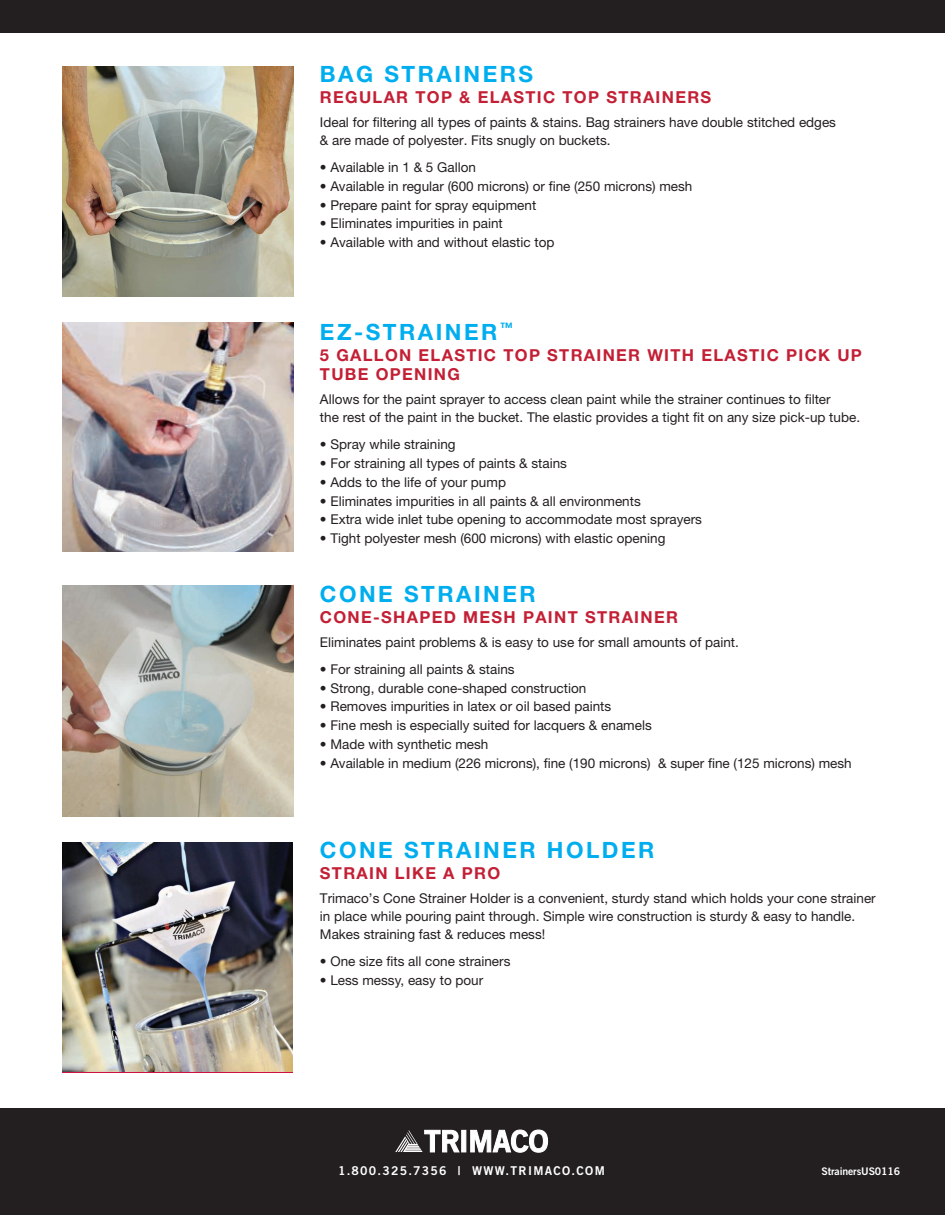
<style>
.page{position:relative;width:945px;height:1215px;background:#fff}
.page>*{position:absolute;margin:0;border:0;box-sizing:border-box;transform-origin:0 0}
.t1{font:700 22.5px "Helvetica Neue";letter-spacing:.11em;color:#00aeef}
.t2{font:700 16.5px/19.8px "Helvetica Neue";letter-spacing:.08em;color:#c31f35}
.t3{font:13.5px/18px "Helvetica Neue";color:#231f20}
.t4{font:12.15px "Trade Gothic Bold Two";letter-spacing:.105em;color:#fff}
.t5{font:10.5px "Trade Gothic Bold Two";letter-spacing:-.01em;color:#fff}
</style>
<div class="page">
<img style="left:62px;top:66px;width:231px;height:230px">
<img style="left:62px;top:323px;width:231px;height:228px">
<img style="left:62px;top:586px;width:231px;height:230px">
<img style="left:62px;top:842px;width:230px;height:230px">
<div style="left:0;top:1109px;width:945px;height:106px;background:#231f20"></div>
<svg style="left:461px;top:1130px;width:5px;height:22px"></svg>
<svg style="left:470px;top:1129px;width:79px;height:24px"></svg>
<svg style="left:395px;top:1129px;width:65px;height:24px"></svg>
<div style="left:0;top:0;width:945px;height:32px;background:#231f20"></div>
<h1 class="t1" style="left:320px;top:60px;width:215px">BAG STRAINERS</h1>
<p class="t2" style="left:320px;top:87px;width:393px">REGULAR TOP &amp; ELASTIC TOP STRAINERS</p>
<p class="t3" style="left:320px;top:113px;width:518px">Ideal for filtering all types of paints &amp; stains. Bag strainers have double stitched edges &amp; are made of polyester. Fits snugly on buckets.</p>
<p class="t3" style="left:320px;top:158px;width:158px">• Available in 1 &amp; 5 Gallon</p>
<p class="t3" style="left:320px;top:177px;width:374px">• Available in regular (600 microns) or fine (250 microns) mesh</p>
<p class="t3" style="left:320px;top:196px;width:218px">• Prepare paint for spray equipment</p>
<p class="t3" style="left:320px;top:214px;width:184px">• Eliminates impurities in paint</p>
<p class="t3" style="left:320px;top:233px;width:236px">• Available with and without elastic top</p>
<h1 class="t1" style="left:320px;top:318px;width:194px">EZ-STRAINER<sup>™</sup></h1>
<p class="t2" style="left:320px;top:345px;width:543px">5 GALLON ELASTIC TOP STRAINER WITH ELASTIC PICK UP<br>TUBE OPENING</p>
<p class="t3" style="left:320px;top:390px;width:542px">Allows for the paint sprayer to access clean paint while the strainer continues to filter<br>the rest of the paint in the bucket. The elastic provides a tight fit on any size pick-up tube.</p>
<p class="t3" style="left:320px;top:435px;width:137px">• Spray while straining</p>
<p class="t3" style="left:320px;top:454px;width:249px">• For straining all types of paints &amp; stains</p>
<p class="t3" style="left:320px;top:473px;width:188px">• Adds to the life of your pump</p>
<p class="t3" style="left:320px;top:492px;width:322px">• Eliminates impurities in all paints &amp; all environments</p>
<p class="t3" style="left:320px;top:510px;width:384px">• Extra wide inlet tube opening to accommodate most sprayers</p>
<p class="t3" style="left:320px;top:529px;width:347px">• Tight polyester mesh (600 microns) with elastic opening</p>
<h1 class="t1" style="left:320px;top:580px;width:217px">CONE STRAINER</h1>
<p class="t2" style="left:320px;top:607px;width:360px">CONE-SHAPED MESH PAINT STRAINER</p>
<p class="t3" style="left:320px;top:633px;width:420px">Eliminates paint problems &amp; is easy to use for small amounts of paint.</p>
<p class="t3" style="left:320px;top:660px;width:196px">• For straining all paints &amp; stains</p>
<p class="t3" style="left:320px;top:679px;width:268px">• Strong, durable cone-shaped construction</p>
<p class="t3" style="left:320px;top:697px;width:293px">• Removes impurities in latex or oil based paints</p>
<p class="t3" style="left:320px;top:716px;width:333px">• Fine mesh is especially suited for lacquers &amp; enamels</p>
<p class="t3" style="left:320px;top:735px;width:170px">• Made with synthetic mesh</p>
<p class="t3" style="left:320px;top:754px;width:533px">• Available in medium (226 microns), fine (190 microns) &amp; super fine (125 microns) mesh</p>
<h1 class="t1" style="left:320px;top:836px;width:336px">CONE STRAINER HOLDER</h1>
<p class="t2" style="left:320px;top:863px;width:182px">STRAIN LIKE A PRO</p>
<p class="t3" style="left:320px;top:889px;width:557px">Trimaco’s Cone Strainer Holder is a convenient, sturdy stand which holds your cone strainer in place while pouring paint through. Simple wire construction is sturdy &amp; easy to handle.<br>Makes straining fast &amp; reduces mess!</p>
<p class="t3" style="left:320px;top:952px;width:192px">• One size fits all cone strainers</p>
<p class="t3" style="left:320px;top:971px;width:165px">• Less messy, easy to pour</p>
<p class="t4" style="left:338px;top:1163px;width:268px">1.800.325.7356 | WWW.TRIMACO.COM</p>
<p class="t5" style="left:822px;top:1165px;width:80px">StrainersUS0116</p>
</div>
